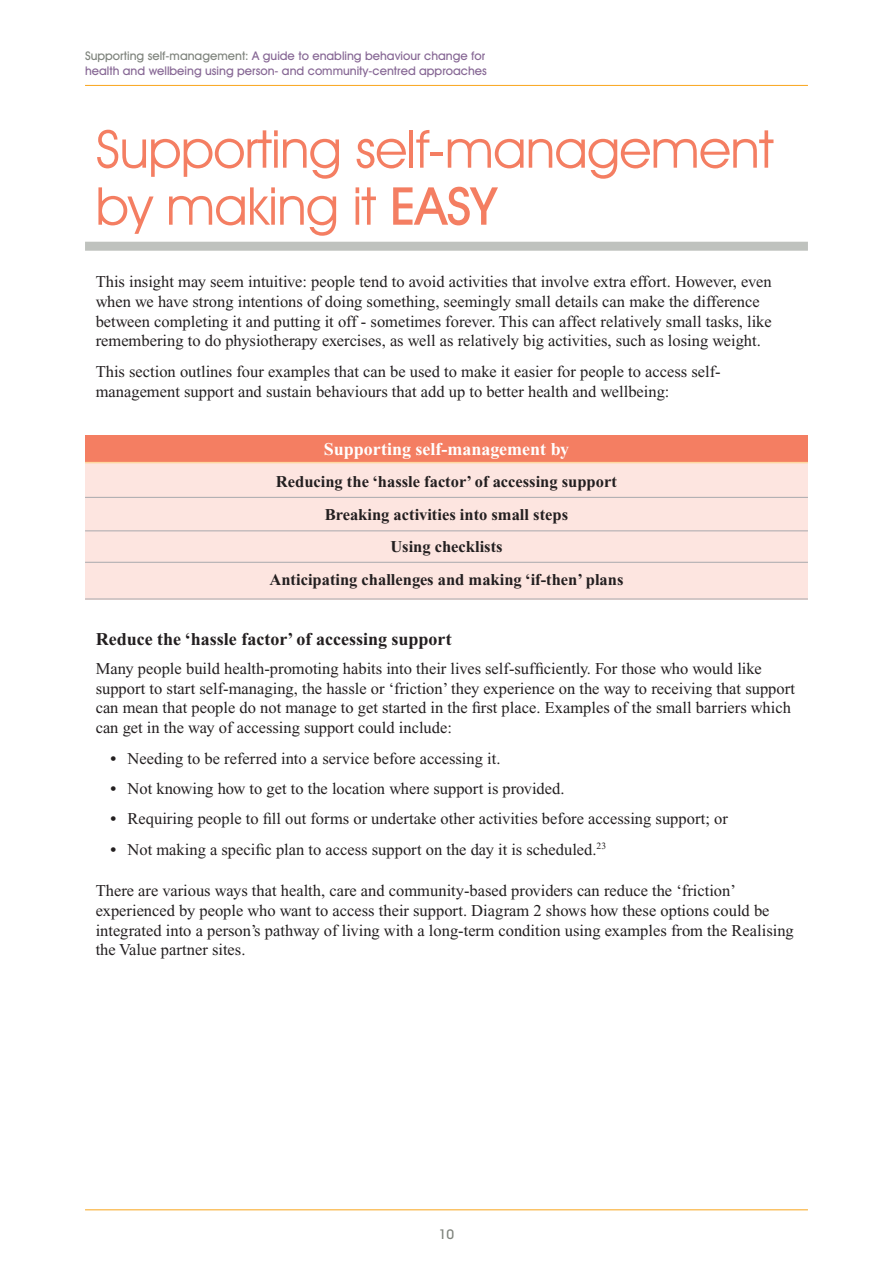
<style>
.page{position:relative;width:893px;height:1263px;background:#fff}
.page>*{position:absolute;margin:0;border:0;box-sizing:border-box;transform-origin:0 0}
.t1{font:52.5px/57px "Avant Garde IT Cby BT";letter-spacing:-.01em;color:#f47e62}
.t2{font:700 18px "Times New Roman";color:#231f20}
.t3{font:700 18px "Times New Roman";color:#fff}
.t4{font:16.5px/19.8px "Times New Roman";color:#231f20}
.t5{font:700 16.5px "Times New Roman";color:#231f20}
.t6{font:500 13.5px "Avant Garde IT Cby BT";color:#7f847d}
.t7{font:500 12px/15px "Avant Garde IT Cby BT";color:#876895}
.s1{color:#7f847d}
.s2{font-weight:500}
.s3{font-weight:700}
</style>
<div class="page">
<hr style="left:85px;top:1209px;width:723px;height:1px;background:#f9a51b">
<hr style="left:85px;top:85px;width:723px;height:1px;background:#f9a51b">
<div style="left:85px;top:242px;width:723px;height:9px;background:#bfc2be"></div>
<div style="left:85px;top:435px;width:723px;height:28px;background:#f47e62"></div>
<div style="left:85px;top:462px;width:723px;height:138px;background:#fde5e0"></div>
<hr style="left:85px;top:497px;width:723px;height:1px;background:#a8a9ad">
<hr style="left:85px;top:462px;width:723px;height:1px;background:#fed7a0">
<hr style="left:85px;top:530px;width:723px;height:1px;background:#a8a9ad">
<hr style="left:85px;top:562px;width:723px;height:1px;background:#a8a9ad">
<hr style="left:85px;top:599px;width:723px;height:1px;background:#a8a9ad">
<p class="t7" style="left:85px;top:48px;width:403px"><span class="s1">Supporting self-management:</span> A guide to enabling behaviour change for health and wellbeing using person- and community-centred approaches</p>
<h1 class="t1" style="left:96px;top:120px;width:679px">Supporting self-management by making it <span class="s2">EASY</span></h1>
<p class="t4" style="left:96px;top:272px;width:677px">This insight may seem intuitive: people tend to avoid activities that involve extra effort. However, even when we have strong intentions of doing something, seemingly small details can make the difference between completing it and putting it off - sometimes forever. This can affect relatively small tasks, like remembering to do physiotherapy exercises, as well as relatively big activities, such as losing weight.</p>
<p class="t4" style="left:96px;top:361px;width:627px">This section outlines four examples that can be used to make it easier for people to access self&shy;management support and sustain behaviours that add up to better health and wellbeing:</p>
<p class="t3" style="left:324px;top:438px;width:247px">Supporting self-management by</p>
<p class="t5" style="left:276px;top:472px;width:343px">Reducing the ‘hassle factor’ of accessing support</p>
<p class="t5" style="left:325px;top:505px;width:245px">Breaking activities into small steps</p>
<p class="t5" style="left:390px;top:537px;width:114px">Using checklists</p>
<p class="t5" style="left:269px;top:570px;width:355px">Anticipating challenges and making ‘if-then’ plans</p>
<p class="t2" style="left:96px;top:629px;width:358px">Reduce the ‘hassle factor’ of accessing support</p>
<p class="t4" style="left:96px;top:658px;width:701px">Many people build health-promoting habits into their lives self-sufficiently. For those who would like support to start self-managing, the hassle or ‘friction’ they experience on the way to receiving that support can mean that people do not manage to get started in the first place. Examples of the small barriers which can get in the way of accessing support could include:</p>
<p class="t4" style="left:111px;top:748px;width:391px"><span class="s3">•</span> Needing to be referred into a service before accessing it.</p>
<p class="t4" style="left:111px;top:779px;width:455px"><span class="s3">•</span> Not knowing how to get to the location where support is provided.</p>
<p class="t4" style="left:111px;top:809px;width:619px"><span class="s3">•</span> Requiring people to fill out forms or undertake other activities before accessing support; or</p>
<p class="t4" style="left:111px;top:839px;width:497px"><span class="s3">•</span> Not making a specific plan to access support on the day it is scheduled.<sup>23</sup></p>
<p class="t4" style="left:96px;top:880px;width:700px">There are various ways that health, care and community-based providers can reduce the ‘friction’ experienced by people who want to access their support. Diagram 2 shows how these options could be integrated into a person’s pathway of living with a long-term condition using examples from the Realising the Value partner sites.</p>
<p class="t6" style="left:439px;top:1226px;width:17px">10</p>
</div>
